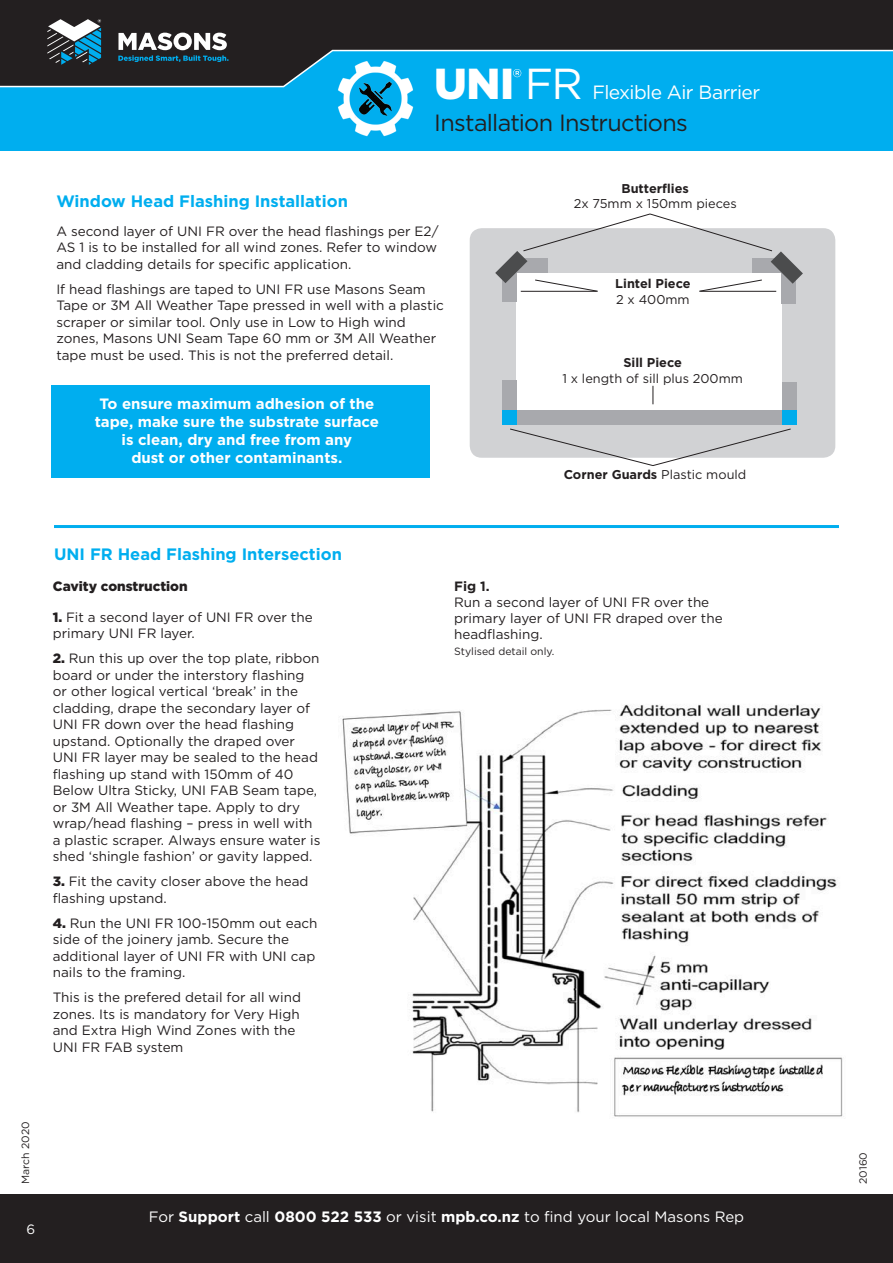
<style>
.page{position:relative;width:893px;height:1263px;background:#fff}
.page>*{position:absolute;margin:0;border:0;box-sizing:border-box;transform-origin:0 0}
.t1{font:900 43.35px "Gotham";color:#fff}
.t2{font:23.4px "Gotham";letter-spacing:-.03em;color:#231f20}
.t3{font:19.2px "Gotham";letter-spacing:-.03em;color:#fff}
.MF_subheading_blue{font:700 16.5px "Gotham";color:#00aeef}
.text_products{font:700 15px/18px "Gotham";color:#fff;text-align:center}
.t4{font:15px "Gotham";color:#fff}
.text_products-2{font:13.5px/16.5px "Gotham";color:#231f20}
.MF_Paragraph{font:13.5px/16.2px "Gotham";color:#231f20}
.t5{font:900 13.5px "Gotham";color:#231f20}
.MF_Paragraph-2{font:700 13.5px "Gotham";color:#231f20}
.t6{font:13.5px "Gotham";color:#fff}
.text_products-3{font:700 12.75px/15.3px "Gotham";color:#231f20}
.text_products-4{font:12.75px/15.3px "Gotham";color:#231f20;text-align:center}
.MF_Paragraph-3{font:10.5px "Gotham";color:#231f20}
.s1{font-weight:400}
.s2{font-weight:700}
.s3{font-weight:900}
</style>
<div class="page">
<div style="left:0;top:0;width:893px;height:151px;background:#00aeef"></div>
<div style="left:0;top:1194px;width:893px;height:69px;background:#231f20"></div>
<svg style="left:0;top:0;width:893px;height:88px"></svg>
<svg style="left:47px;top:19px;width:182px;height:46px;background:#4e5c63"></svg>
<svg style="left:513px;top:69px;width:8px;height:8px"></svg>
<img style="left:337px;top:60px;width:77px;height:76px">
<div style="left:51px;top:386px;width:378px;height:92px;background:#00aeef"></div>
<div style="left:470px;top:228px;width:365px;height:230px;background:#d1d2d4;border-radius:12px"></div>
<div style="left:516px;top:273px;width:266px;height:137px;background:#fff"></div>
<div style="left:502px;top:270px;width:14px;height:31px;background:#a8a9ad"></div>
<div style="left:781px;top:273px;width:14px;height:31px;background:#a8a9ad"></div>
<div style="left:782px;top:382px;width:14px;height:31px;background:#a8a9ad"></div>
<div style="left:502px;top:380px;width:14px;height:31px;background:#a8a9ad"></div>
<div style="left:512px;top:410px;width:270px;height:14px;background:#a8a9ad"></div>
<div style="left:502px;top:411px;width:15px;height:14px;background:#00acec"></div>
<div style="left:782px;top:410px;width:14px;height:15px;background:#00acec"></div>
<svg style="left:509px;top:428px;width:283px;height:38px"></svg>
<svg style="left:653px;top:386px;width:1px;height:18px"></svg>
<svg style="left:495px;top:213px;width:308px;height:79px"></svg>
<hr style="left:54px;top:525px;width:785px;height:3px;background:#00aeef">
<img style="left:342px;top:704px;width:502px;height:413px">
<h1 class="t1" style="left:434px;top:54px;width:150px">UNI <span class="s1">FR</span></h1>
<h3 class="t3" style="left:592px;top:80px;width:169px">Flexible Air Barrier</h3>
<h2 class="t2" style="left:434px;top:108px;width:255px">Installation Instructions</h2>
<p class="MF_subheading_blue" style="left:56px;top:190px;width:293px">Window Head Flashing Installation</p>
<p class="text_products-2" style="left:56px;top:223px;width:384px;text-align:justify">A second layer of UNI FR over the head flashings per E2/ AS 1 is to be installed for all wind zones. Refer to window and cladding details for specific application.</p>
<p class="text_products-2" style="left:56px;top:281px;width:389px">If head flashings are taped to UNI FR use Masons Seam Tape or 3M All Weather Tape pressed in well with a plastic scraper or similar tool. Only use in Low to High wind zones, Masons UNI Seam Tape 60 mm or 3M All Weather tape must be used. This is not the preferred detail.</p>
<p class="text_products" style="left:95px;top:395px;width:286px">To ensure maximum adhesion of the tape, make sure the substrate surface is clean, dry and free from any<br>dust or other contaminants.</p>
<p class="text_products-3" style="left:621px;top:180px;width:69px">Butterflies</p>
<p class="text_products-4" style="left:574px;top:195px;width:164px">2x 75mm x 150mm pieces</p>
<p class="text_products-3" style="left:615px;top:276px;width:77px">Lintel Piece<br><span class="s1">2 x 400mm</span></p>
<p class="text_products-4" style="left:562px;top:355px;width:182px"><span class="s2">Sill Piece<br></span>1 x length of sill plus 200mm</p>
<p class="text_products-3" style="left:564px;top:467px;width:184px">Corner Guards <span class="s1">Plastic mould</span></p>
<p class="MF_subheading_blue" style="left:54px;top:543px;width:290px">UNI FR Head Flashing Intersection</p>
<p class="t5" style="left:53px;top:576px;width:136px">Cavity construction</p>
<p class="text_products-2" style="left:53px;top:608px;width:261px"><span class="s3">1.</span> Fit a second layer of UNI FR over the primary UNI FR layer.</p>
<p class="text_products-2" style="left:53px;top:650px;width:269px"><span class="s3">2.</span> Run this up over the top plate, ribbon board or under the interstory flashing or other logical vertical ‘break’ in the cladding, drape the secondary layer of UNI FR down over the head flashing upstand. Optionally the draped over UNI FR layer may be sealed to the head flashing up stand with 150mm of 40<br>Below Ultra Sticky, UNI FAB Seam tape, or 3M All Weather tape. Apply to dry wrap/head flashing – press in well with a plastic scraper. Always ensure water is shed ‘shingle fashion’ or gavity lapped.</p>
<p class="text_products-2" style="left:53px;top:873px;width:257px"><span class="s3">3.</span> Fit the cavity closer above the head flashing upstand.</p>
<p class="text_products-2" style="left:53px;top:914px;width:266px"><span class="s3">4.</span> Run the UNI FR 100-150mm out each side of the joinery jamb. Secure the additional layer of UNI FR with UNI cap nails to the framing.</p>
<p class="text_products-2" style="left:53px;top:989px;width:250px">This is the prefered detail for all wind zones. Its is mandatory for Very High and Extra High Wind Zones with the<br>UNI FR FAB system</p>
<p class="MF_Paragraph-2" style="left:454px;top:577px;width:37px">Fig 1.</p>
<p class="MF_Paragraph" style="left:454px;top:593px;width:270px">Run a second layer of UNI FR over the primary layer of UNI FR draped over the headflashing.</p>
<p class="MF_Paragraph-3" style="left:454px;top:645px;width:102px">Stylised detail only.</p>
<p class="MF_Paragraph-3" style="left:19px;top:1184px;width:64px;rotate:-90deg">March 2020</p>
<p class="t6" style="left:27px;top:1220px;width:10px">6</p>
<p class="t4" style="left:149px;top:1207px;width:597px">For <span class="s2">Support</span> call <span class="s2">0800 522 533</span> or visit <span class="s2">mpb.co.nz</span> to find your local Masons Rep</p>
<p class="MF_Paragraph-3" style="left:856px;top:1184px;width:33px;rotate:-90deg">20160</p>
</div>
